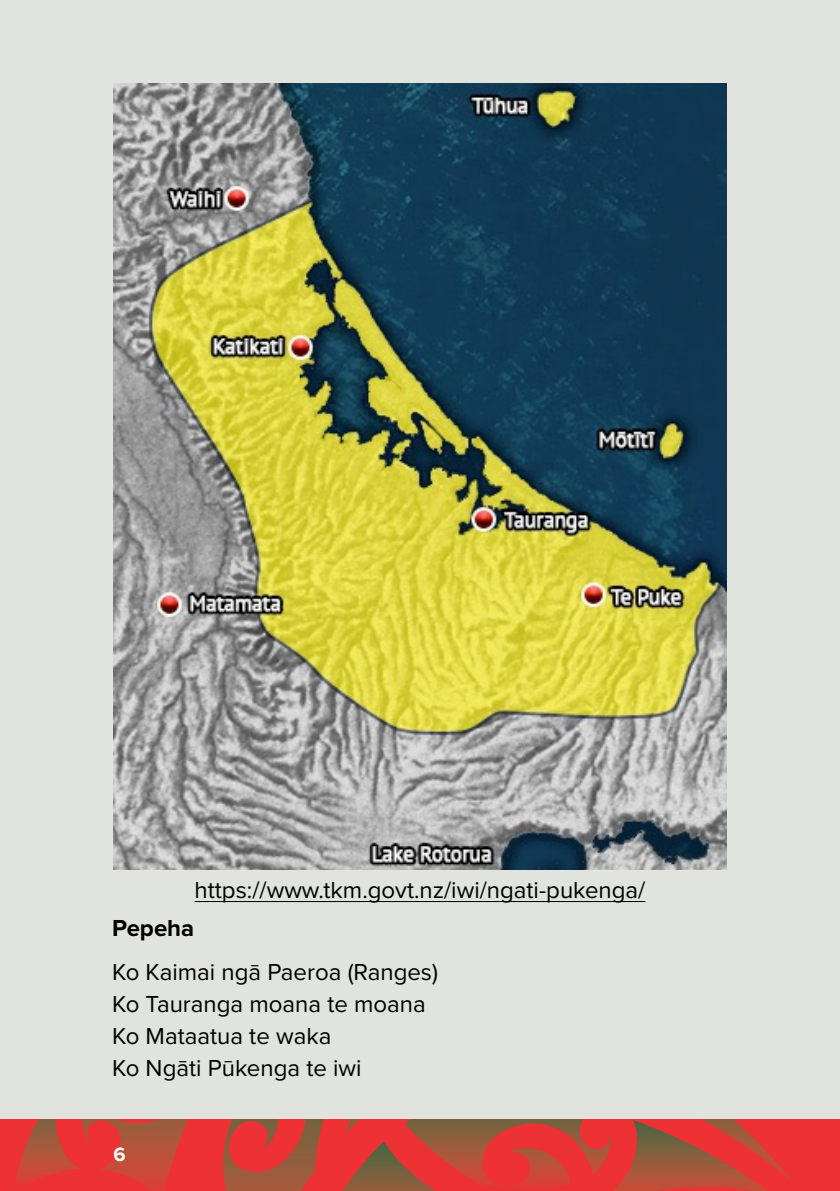
<style>
.page{position:relative;width:840px;height:1191px;background:#fff}
.page>*{position:absolute;margin:0;border:0;box-sizing:border-box;transform-origin:0 0}
.t1{font:24px/32px "Proxima Nova";color:#000}
.t2{font:700 24px "Proxima Nova";color:#000}
.t3{font:700 20px "Proxima Nova";color:#fff}
</style>
<div class="page">
<div style="left:0;top:0;width:839px;height:1191px;background:#e1e3de"></div>
<div style="left:0;top:1119px;width:839px;height:72px;background:#ee3135"></div>
<svg style="left:15px;top:1119px;width:780px;height:72px"></svg>
<img style="left:113px;top:83px;width:613px;height:786px">
<hr style="left:194px;top:901px;width:451px;height:1px;background:#000">
<p class="t1" style="left:194px;top:874px;width:452px">https://www.tkm.govt.nz/iwi/ngati-pukenga/</p>
<p class="t2" style="left:112px;top:914px;width:84px">Pepeha</p>
<p class="t1" style="left:112px;top:957px;width:327px">Ko Kaimai ngā Paeroa (Ranges)<br>Ko Tauranga moana te moana<br>Ko Mataatua te waka<br>Ko Ngāti Pūkenga te iwi</p>
<p class="t3" style="left:113px;top:1142px;width:14px">6</p>
</div>
